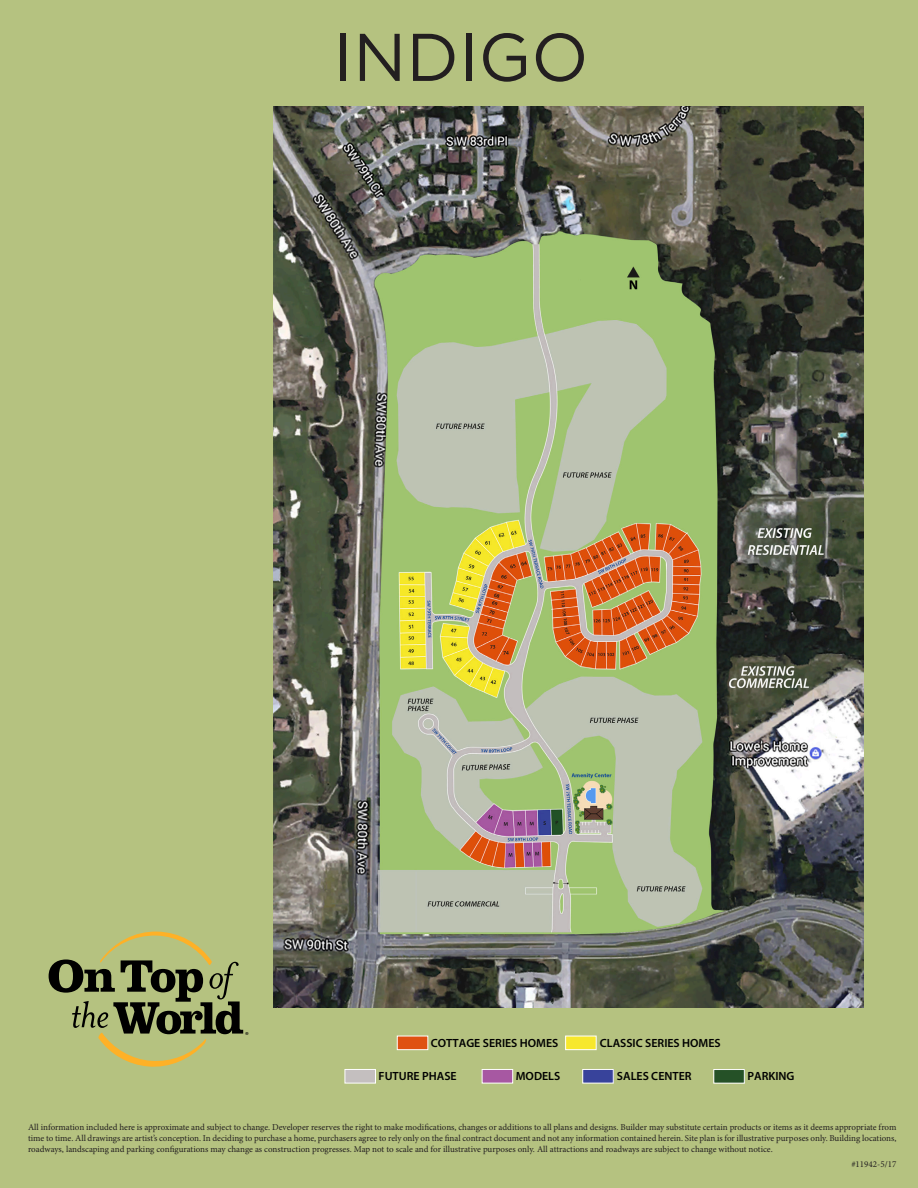
<style>
.page{position:relative;width:918px;height:1188px;background:#b5c280}
.page>*{position:absolute;margin:0;border:0;box-sizing:border-box;transform-origin:0 0}
.t1{font:67.35px "Gotham";color:#231f20}
.t2{font:600 11.85px "Myriad Pro";color:#000}
.t3{font:9px/10.8px "Minion Pro";letter-spacing:-.005em;color:#231f20;text-align:justify}
.t4{font:8.7px "Myriad Pro";color:#000}
</style>
<div class="page">
<img style="left:273px;top:107px;width:591px;height:900px">
<svg style="left:49px;top:931px;width:194px;height:137px"></svg>
<svg style="left:331px;top:1024px;width:472px;height:65px"></svg>
<p class="t1" style="left:334px;top:14px;width:256px">INDIGO</p>
<p class="t4" style="left:245px;top:1029px;width:5px">®</p>
<p class="t2" style="left:431px;top:1035px;width:129px">COTTAGE SERIES HOMES</p>
<p class="t2" style="left:600px;top:1035px;width:122px">CLASSIC SERIES HOMES</p>
<p class="t2" style="left:379px;top:1069px;width:80px">FUTURE PHASE</p>
<p class="t2" style="left:516px;top:1069px;width:46px">MODELS</p>
<p class="t2" style="left:617px;top:1069px;width:76px">SALES CENTER</p>
<p class="t2" style="left:747px;top:1068px;width:49px">PARKING</p>
<p class="t3" style="left:28px;top:1122px;width:870px">All information included here is approximate and subject to change. Developer reserves the right to make modifications, changes or additions to all plans and designs. Builder may substitute certain products or items as it deems appropriate from time to time. All drawings are artist’s conception. In deciding to purchase a home, purchasers agree to rely only on the final contract document and not any information contained herein. Site plan is for illustrative purposes only. Building locations, roadways, landscaping and parking configurations may change as construction progresses. Map not to scale and for illustrative purposes only. All attractions and roadways are subject to change without notice.</p>
<p class="t3" style="left:851px;top:1159px;width:47px">#11942-5/17</p>
</div>
